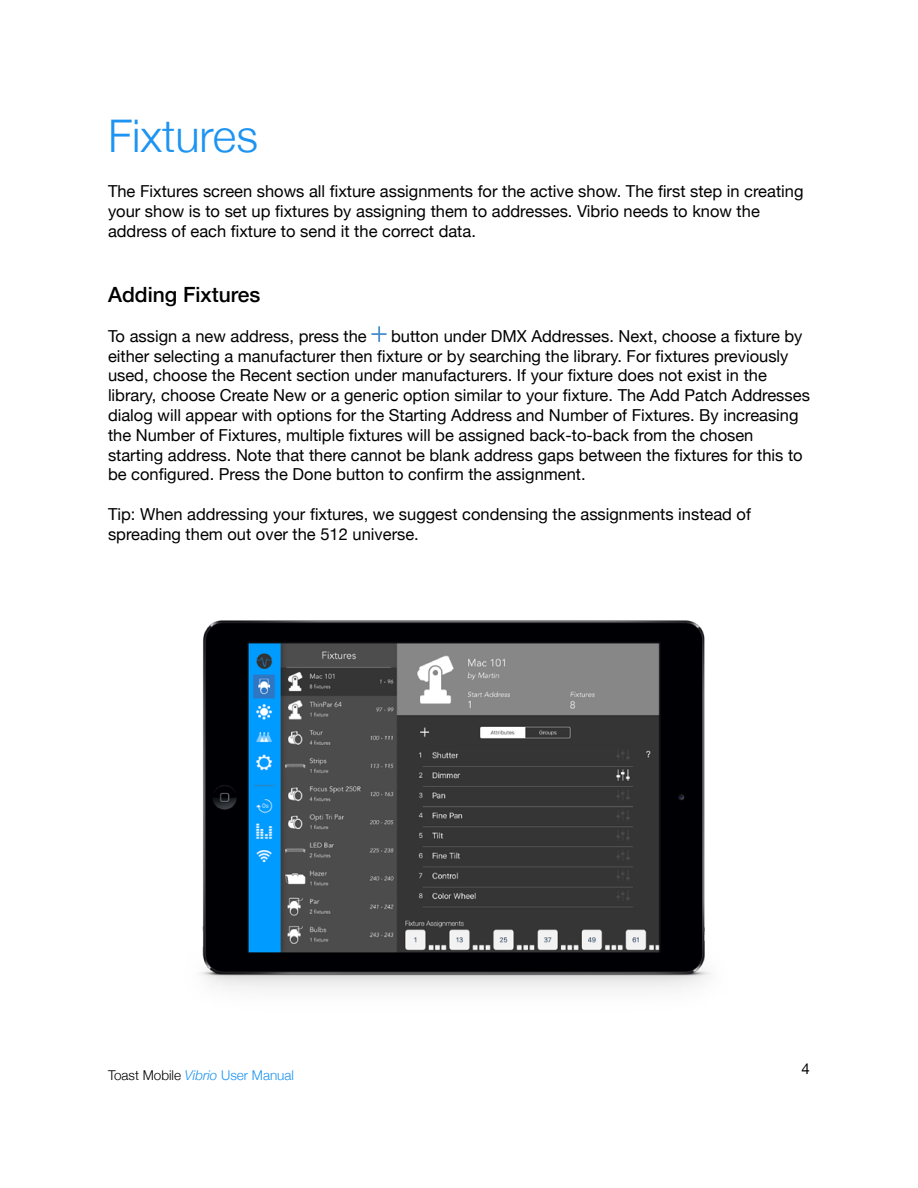
<style>
.page{position:relative;width:918px;height:1188px;background:#fff}
.page>*{position:absolute;margin:0;border:0;box-sizing:border-box;transform-origin:0 0}
.t1{font:300 45px "Helvetica Neue";color:#1d94f2}
.t2{font:500 21px "Helvetica Neue";color:#000}
.t3{font:16.5px/19.8px "Helvetica Neue";color:#000}
.t4{font:15px "Helvetica Neue";color:#000}
.t5{font:300 13.5px "Helvetica Neue";color:#000}
.s1{font-style:italic;color:#1d94f2}
.s2{color:#1d94f2}
</style>
<div class="page">
<svg style="left:371px;top:326px;width:16px;height:16px"></svg>
<img style="left:200px;top:620px;width:510px;height:369px">
<h1 class="t1" style="left:108px;top:99px;width:151px">Fixtures</h1>
<p class="t3" style="left:108px;top:182px;width:697px">The Fixtures screen shows all fixture assignments for the active show. The first step in creating your show is to set up fixtures by assigning them to addresses. Vibrio needs to know the address of each fixture to send it the correct data.</p>
<p class="t2" style="left:108px;top:278px;width:154px">Adding Fixtures</p>
<p class="t3" style="left:108px;top:327px;width:260px">To assign a new address, press the</p>
<p class="t3" style="left:108px;top:327px;width:703px;text-indent:283px">button under DMX Addresses. Next, choose a fixture by either selecting a manufacturer then fixture or by searching the library. For fixtures previously used, choose the Recent section under manufacturers. If your fixture does not exist in the library, choose Create New or a generic option similar to your fixture. The Add Patch Addresses dialog will appear with options for the Starting Address and Number of Fixtures. By increasing the Number of Fixtures, multiple fixtures will be assigned back-to-back from the chosen starting address. Note that there cannot be blank address gaps between the fixtures for this to be configured. Press the Done button to confirm the assignment.</p>
<p class="t3" style="left:108px;top:505px;width:645px">Tip: When addressing your fixtures, we suggest condensing the assignments instead of spreading them out over the 512 universe.</p>
<p class="t5" style="left:108px;top:1064px;width:188px">Toast Mobile <span class="s1">Vibrio</span> <span class="s2">User Manual</span></p>
<p class="t4" style="left:802px;top:1058px;width:10px">4</p>
</div>
